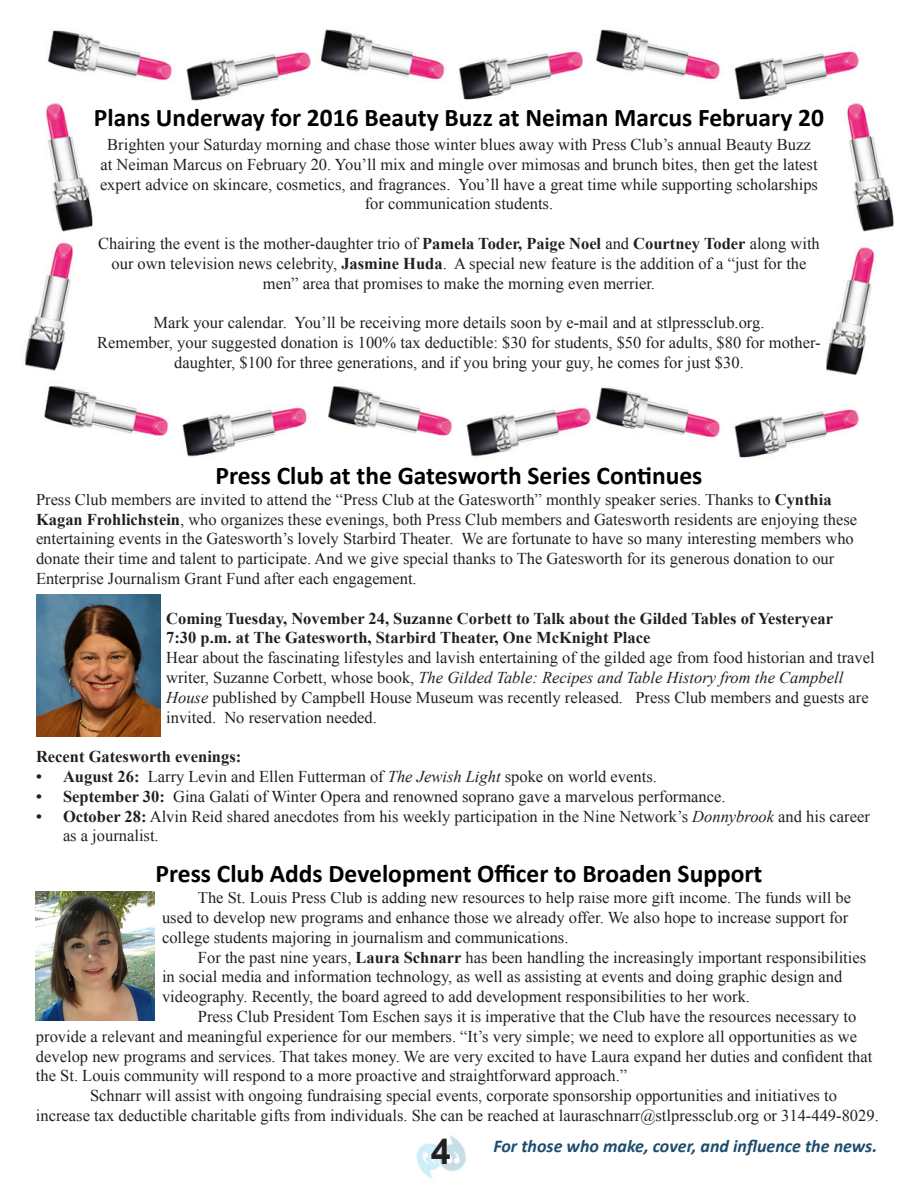
<style>
.page{position:relative;width:918px;height:1188px;background:#fff}
.page>*{position:absolute;margin:0;border:0;box-sizing:border-box;transform-origin:0 0}
.t1{font:700 36px "Arial";color:#231f20}
.t2{font:700 25.5px "Calibri";color:#000}
.t3{font:italic 700 18px "Calibri";color:#1d4c6d}
.t4{font:16.5px/19.8px "Times New Roman";color:#231f20}
.t5{font:700 16.5px "Times New Roman";color:#231f20}
.s1{font-weight:700}
.s2{font-style:italic}
</style>
<div class="page">
<img style="left:24px;top:29px;width:870px;height:429px">
<img style="left:416px;top:1135px;width:50px;height:44px">
<img style="left:36px;top:594px;width:124px;height:143px">
<img style="left:36px;top:891px;width:119px;height:129px">
<p class="t2" style="left:94px;top:101px;width:732px">Plans Underway for 2016 Beauty Buzz at Neiman Marcus February 20</p>
<p class="t4" style="left:100px;top:134px;width:720px;text-align:center">Brighten your Saturday morning and chase those winter blues away with Press Club’s annual Beauty Buzz at Neiman Marcus on February 20. You’ll mix and mingle over mimosas and brunch bites, then get the latest expert advice on skincare, cosmetics, and fragrances. You’ll have a great time while supporting scholarships for communication students.</p>
<p class="t4" style="left:98px;top:233px;width:723px;text-align:center">Chairing the event is the mother-daughter trio of <span class="s1">Pamela Toder, Paige Noel</span> and <span class="s1">Courtney Toder</span> along with our own television news celebrity, <span class="s1">Jasmine Huda</span>. A special new feature is the addition of a “just for the men” area that promises to make the morning even merrier.</p>
<p class="t4" style="left:154px;top:313px;width:612px">Mark your calendar. You’ll be receiving more details soon by e-mail and at stlpressclub.org.</p>
<p class="t4" style="left:97px;top:332px;width:725px;text-align:center">Remember, your suggested donation is 100% tax deductible: $30 for students, $50 for adults, $80 for mother&shy;daughter, $100 for three generations, and if you bring your guy, he comes for just $30.</p>
<p class="t2" style="left:215px;top:459px;width:489px">Press Club at the Gatesworth Series Continues</p>
<p class="t4" style="left:36px;top:489px;width:823px">Press Club members are invited to attend the “Press Club at the Gatesworth” monthly speaker series. Thanks to <span class="s1">Cynthia Kagan Frohlichstein</span>, who organizes these evenings, both Press Club members and Gatesworth residents are enjoying these entertaining events in the Gatesworth’s lovely Starbird Theater. We are fortunate to have so many interesting members who donate their time and talent to participate. And we give special thanks to The Gatesworth for its generous donation to our Enterprise Journalism Grant Fund after each engagement.</p>
<p class="t5" style="left:166px;top:607px;width:668px">Coming Tuesday, November 24, Suzanne Corbett to Talk about the Gilded Tables of Yesteryear</p>
<p class="t5" style="left:166px;top:626px;width:486px">7:30 p.m. at The Gatesworth, Starbird Theater, One McKnight Place</p>
<p class="t4" style="left:166px;top:648px;width:710px">Hear about the fascinating lifestyles and lavish entertaining of the gilded age from food historian and travel writer, Suzanne Corbett, whose book, <span class="s2">The Gilded Table: Recipes and Table History from the Campbell House</span> published by Campbell House Museum was recently released. Press Club members and guests are invited. No reservation needed.</p>
<p class="t5" style="left:36px;top:745px;width:207px">Recent Gatesworth evenings:</p>
<p class="t4" style="left:36px;top:766px;width:622px"><span class="s1">• August 26:</span> Larry Levin and Ellen Futterman of <span class="s2">The Jewish Light</span> spoke on world events.</p>
<p class="t4" style="left:36px;top:786px;width:691px"><span class="s1">• September 30:</span> Gina Galati of Winter Opera and renowned soprano gave a marvelous performance.</p>
<p class="t4" style="left:63px;top:806px;width:808px;text-indent:-27px"><span class="s1">• October 28:</span> Alvin Reid shared anecdotes from his weekly participation in the Nine Network’s <span class="s2">Donnybrook</span> and his career as a journalist.</p>
<p class="t2" style="left:156px;top:858px;width:608px">Press Club Adds Development Officer to Broaden Support</p>
<p class="t4" style="left:162px;top:888px;width:691px;text-indent:36px">The St. Louis Press Club is adding new resources to help raise more gift income. The funds will be used to develop new programs and enhance those we already offer. We also hope to increase support for college students majoring in journalism and communications.</p>
<p class="t4" style="left:162px;top:947px;width:706px;text-indent:36px">For the past nine years, <span class="s1">Laura Schnarr</span> has been handling the increasingly important responsibilities in social media and information technology, as well as assisting at events and doing graphic design and videography. Recently, the board agreed to add development responsibilities to her work.</p>
<p class="t4" style="left:36px;top:1006px;width:838px;text-indent:162px">Press Club President Tom Eschen says it is imperative that the Club have the resources necessary to provide a relevant and meaningful experience for our members. “It’s very simple; we need to explore all opportunities as we develop new programs and services. That takes money. We are very excited to have Laura expand her duties and confident that the St. Louis community will respond to a more proactive and straightforward approach.”</p>
<p class="t4" style="left:36px;top:1086px;width:844px;text-indent:54px">Schnarr will assist with ongoing fundraising special events, corporate sponsorship opportunities and initiatives to increase tax deductible charitable gifts from individuals. She can be reached at lauraschnarr@stlpressclub.org or 314-449-8029.</p>
<p class="t1" style="left:431px;top:1128px;width:22px">4</p>
<p class="t3" style="left:494px;top:1134px;width:385px">For those who make, cover, and influence the news.</p>
</div>
